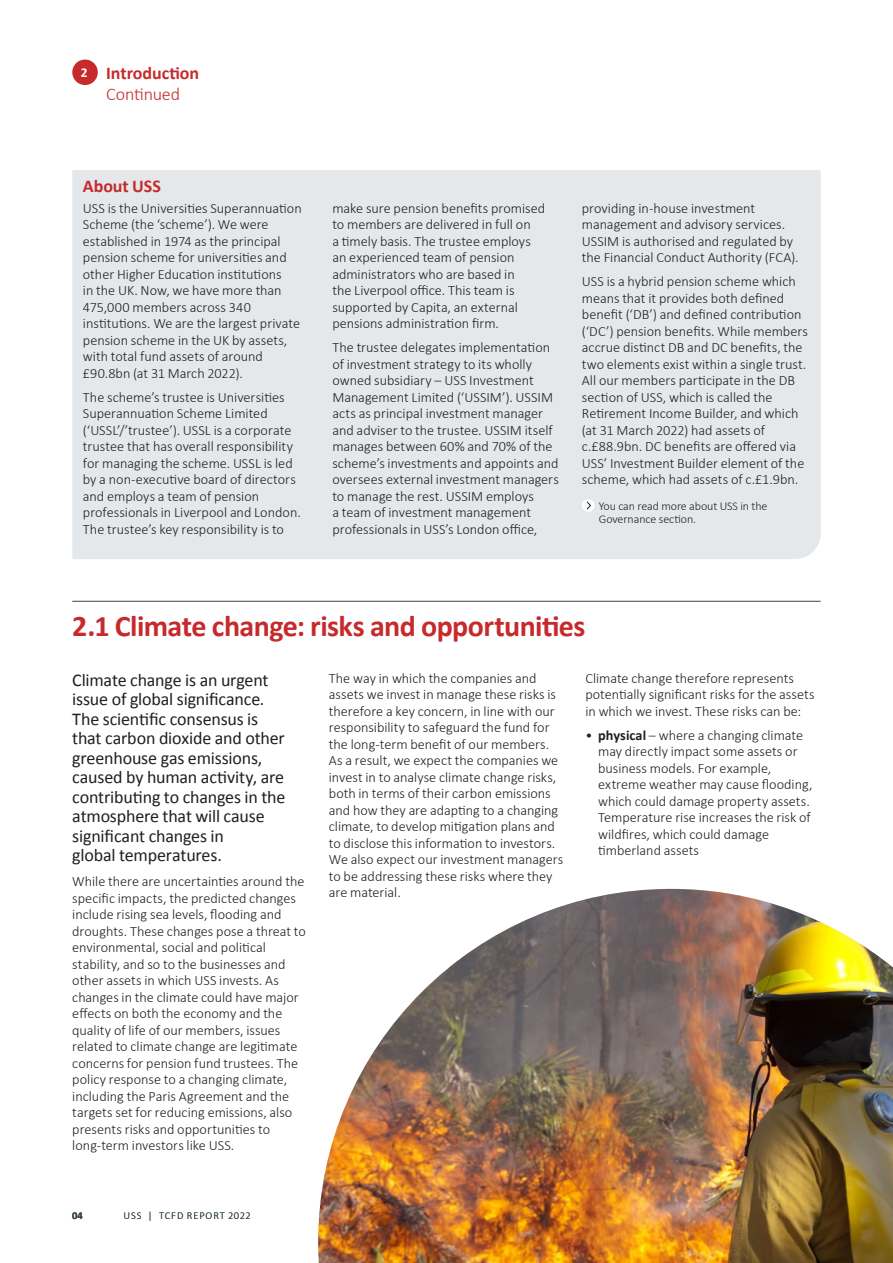
<style>
.page{position:relative;width:893px;height:1263px;background:#fff}
.page>*{position:absolute;margin:0;border:0;box-sizing:border-box;transform-origin:0 0}
.LA07_20pt_Subsection{font:700 30px "Calibri";letter-spacing:-.02em;color:#c62a2c}
.LA09_Large_Body_Copy{font:18px/19.5px "Calibri";letter-spacing:-.01em;color:#231f20}
.LA08_Heading_12pt{font:700 18px "Calibri";letter-spacing:-.005em;color:#c62a2c}
.t1{font:300 18px "Calibri";letter-spacing:-.01em;color:#c62a2c}
.LA11_Body_Copy{font:300 14.25px/16.5px "Calibri";color:#231f20}
.LA12_Body_Bullet{font:300 14.25px/16.5px "Calibri";color:#231f20}
.t2{font:700 13.5px "Calibri";color:#fff}
.LA30_For_more_inform{font:300 12px/13.5px "Calibri";letter-spacing:-.005em;color:#231f20}
.t3{font:300 10.5px "Calibri";letter-spacing:.085em;color:#33444d}
.t4{font:700 10.5px "Calibri";color:#33444d}
.s1{font-weight:700}
</style>
<div class="page">
<hr style="left:72px;top:601px;width:749px;height:1px;background:#33444d">
<div style="left:72px;top:170px;width:749px;height:389px;background:#e4e8eb"></div>
<div style="left:582px;top:499px;width:13px;height:13px;background:#fff;border-radius:50%"></div>
<svg style="left:587px;top:501px;width:4px;height:8px"></svg>
<img style="left:318px;top:889px;width:575px;height:374px">
<div style="left:72px;top:60px;width:26px;height:25px;background:#c62a2c;border-radius:50%"></div>
<p class="t2" style="left:81px;top:63px;width:8px">2</p>
<p class="LA08_Heading_12pt" style="left:106px;top:61px;width:94px">Introduction</p>
<p class="t1" style="left:106px;top:83px;width:75px">Continued</p>
<p class="LA08_Heading_12pt" style="left:83px;top:173px;width:79px">About USS</p>
<p class="LA11_Body_Copy" style="left:83px;top:200px;width:220px">USS is the Universities Superannuation Scheme (the ‘scheme’). We were established in 1974 as the principal pension scheme for universities and other Higher Education institutions<br>in the UK. Now, we have more than 475,000 members across 340 institutions. We are the largest private pension scheme in the UK by assets, with total fund assets of around £90.8bn (at 31 March 2022).</p>
<p class="LA11_Body_Copy" style="left:83px;top:389px;width:219px">The scheme’s trustee is Universities Superannuation Scheme Limited (‘USSL’/’trustee’). USSL is a corporate trustee that has overall responsibility for managing the scheme. USSL is led by a non-executive board of directors and employs a team of pension professionals in Liverpool and London.<br>The trustee’s key responsibility is to</p>
<p class="LA11_Body_Copy" style="left:332px;top:200px;width:214px">make sure pension benefits promised to members are delivered in full on<br>a timely basis. The trustee employs an experienced team of pension administrators who are based in<br>the Liverpool office. This team is supported by Capita, an external pensions administration firm.</p>
<p class="LA11_Body_Copy" style="left:332px;top:339px;width:228px">The trustee delegates implementation of investment strategy to its wholly owned subsidiary – USS Investment Management Limited (‘USSIM’). USSIM acts as principal investment manager and adviser to the trustee. USSIM itself manages between 60% and 70% of the scheme’s investments and appoints and oversees external investment managers to manage the rest. USSIM employs<br>a team of investment management professionals in USS’s London office,</p>
<p class="LA11_Body_Copy" style="left:582px;top:200px;width:218px">providing in-house investment management and advisory services.<br>USSIM is authorised and regulated by the Financial Conduct Authority (FCA).</p>
<p class="LA11_Body_Copy" style="left:582px;top:273px;width:228px">USS is a hybrid pension scheme which means that it provides both defined benefit (‘DB’) and defined contribution (‘DC’) pension benefits. While members accrue distinct DB and DC benefits, the two elements exist within a single trust.<br>All our members participate in the DB section of USS, which is called the Retirement Income Builder, and which (at 31 March 2022) had assets of c.£88.9bn. DC benefits are offered via USS’ Investment Builder element of the scheme, which had assets of c.£1.9bn.</p>
<p class="LA30_For_more_inform" style="left:599px;top:499px;width:170px">You can read more about USS in the<br>Governance section.</p>
<h2 class="LA07_20pt_Subsection" style="left:72px;top:604px;width:515px">2.1 Climate change: risks and opportunities</h2>
<p class="LA09_Large_Body_Copy" style="left:72px;top:669px;width:215px">Climate change is an urgent issue of global significance.<br>The scientific consensus is that carbon dioxide and other greenhouse gas emissions, caused by human activity, are contributing to changes in the atmosphere that will cause significant changes in<br>global temperatures.</p>
<p class="LA11_Body_Copy" style="left:72px;top:873px;width:235px">While there are uncertainties around the specific impacts, the predicted changes include rising sea levels, flooding and droughts. These changes pose a threat to environmental, social and political stability, and so to the businesses and other assets in which USS invests. As changes in the climate could have major effects on both the economy and the quality of life of our members, issues related to climate change are legitimate concerns for pension fund trustees. The policy response to a changing climate, including the Paris Agreement and the targets set for reducing emissions, also presents risks and opportunities to long-term investors like USS.</p>
<p class="LA11_Body_Copy" style="left:329px;top:670px;width:236px">The way in which the companies and assets we invest in manage these risks is therefore a key concern, in line with our responsibility to safeguard the fund for the long-term benefit of our members.<br>As a result, we expect the companies we invest in to analyse climate change risks, both in terms of their carbon emissions and how they are adapting to a changing climate, to develop mitigation plans and to disclose this information to investors.<br>We also expect our investment managers to be addressing these risks where they are material.</p>
<p class="LA11_Body_Copy" style="left:585px;top:670px;width:231px">Climate change therefore represents potentially significant risks for the assets in which we invest. These risks can be:</p>
<p class="LA12_Body_Bullet" style="left:598px;top:727px;width:216px;text-indent:-13px">• <span class="s1">physical</span> – where a changing climate may directly impact some assets or business models. For example, extreme weather may cause flooding, which could damage property assets.<br>Temperature rise increases the risk of wildfires, which could damage timberland assets</p>
<p class="t4" style="left:72px;top:1208px;width:12px">04</p>
<p class="t3" style="left:124px;top:1208px;width:129px">USS | TCFD REPORT 2022</p>
</div>
